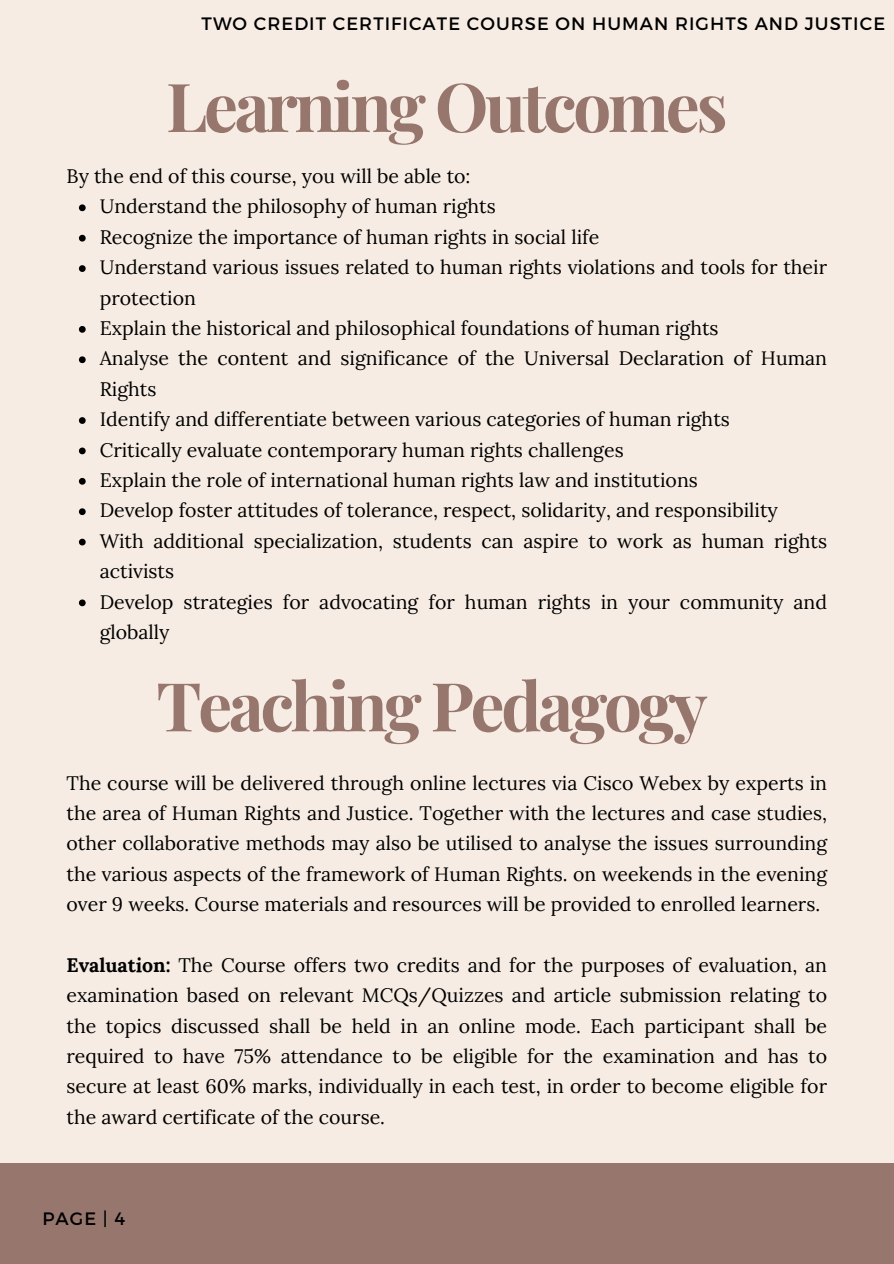
<style>
.page{position:relative;width:894px;height:1264px;background:#fff}
.page>*{position:absolute;margin:0;border:0;box-sizing:border-box;transform-origin:0 0}
.t1{font:700 67.5px "Playfair Display";letter-spacing:-.05em;color:#97766e}
.t2{font:19.5px/30.3px "Lora";color:#000}
.t3{font:18px "Montserrat";letter-spacing:.06em;color:#000}
.s1{font-weight:700}
</style>
<div class="page">
<div style="left:0;top:0;width:893px;height:1263px;background:#f6ece3"></div>
<div style="left:0;top:1163px;width:893px;height:100px;background:#97766e"></div>
<svg style="left:79px;top:204px;width:7px;height:7px"></svg>
<svg style="left:79px;top:235px;width:7px;height:6px"></svg>
<svg style="left:79px;top:265px;width:7px;height:7px"></svg>
<svg style="left:79px;top:326px;width:7px;height:7px"></svg>
<svg style="left:79px;top:356px;width:7px;height:7px"></svg>
<svg style="left:79px;top:417px;width:7px;height:7px"></svg>
<svg style="left:79px;top:447px;width:7px;height:7px"></svg>
<svg style="left:79px;top:478px;width:7px;height:6px"></svg>
<svg style="left:79px;top:508px;width:7px;height:7px"></svg>
<svg style="left:79px;top:538px;width:7px;height:7px"></svg>
<svg style="left:79px;top:599px;width:7px;height:7px"></svg>
<h1 class="t3" style="left:201px;top:12px;width:685px">TWO CREDIT CERTIFICATE COURSE ON HUMAN RIGHTS AND JUSTICE</h1>
<p class="t1" style="left:166px;top:59px;width:563px">Learning Outcomes</p>
<p class="t2" style="left:66px;top:161px;width:405px">By the end of this course, you will be able to:</p>
<p class="t2" style="left:100px;top:191px;width:397px">Understand the philosophy of human rights</p>
<p class="t2" style="left:100px;top:221px;width:501px">Recognize the importance of human rights in social life</p>
<p class="t2" style="left:100px;top:252px;width:728px">Understand various issues related to human rights violations and tools for their protection</p>
<p class="t2" style="left:100px;top:313px;width:620px">Explain the historical and philosophical foundations of human rights</p>
<p class="t2" style="left:100px;top:343px;width:728px">Analyse the content and significance of the Universal Declaration of Human<br>Rights</p>
<p class="t2" style="left:100px;top:404px;width:631px">Identify and differentiate between various categories of human rights</p>
<p class="t2" style="left:100px;top:434px;width:525px">Critically evaluate contemporary human rights challenges</p>
<p class="t2" style="left:100px;top:464px;width:599px">Explain the role of international human rights law and institutions</p>
<p class="t2" style="left:100px;top:495px;width:679px">Develop foster attitudes of tolerance, respect, solidarity, and responsibility</p>
<p class="t2" style="left:100px;top:525px;width:728px">With additional specialization, students can aspire to work as human rights activists</p>
<h1 class="t2" style="left:100px;top:586px;width:728px">Develop strategies for advocating for human rights in your community and globally</h1>
<p class="t1" style="left:156px;top:658px;width:552px">Teaching Pedagogy</p>
<p class="t2" style="left:66px;top:767px;width:761px;text-align:justify">The course will be delivered through online lectures via Cisco Webex by experts in the area of Human Rights and Justice. Together with the lectures and case studies, other collaborative methods may also be utilised to analyse the issues surrounding the various aspects of the framework of Human Rights. on weekends in the evening over 9 weeks. Course materials and resources will be provided to enrolled learners.</p>
<h2 class="t2" style="left:66px;top:949px;width:761px;text-align:justify"><span class="s1">Evaluation:</span> The Course offers two credits and for the purposes of evaluation, an examination based on relevant MCQs/Quizzes and article submission relating to the topics discussed shall be held in an online mode. Each participant shall be required to have 75% attendance to be eligible for the examination and has to secure at least 60% marks, individually in each test, in order to become eligible for the award certificate of the course.</h2>
<h2 class="t3" style="left:42px;top:1206px;width:84px">PAGE | 4</h2>
</div>
